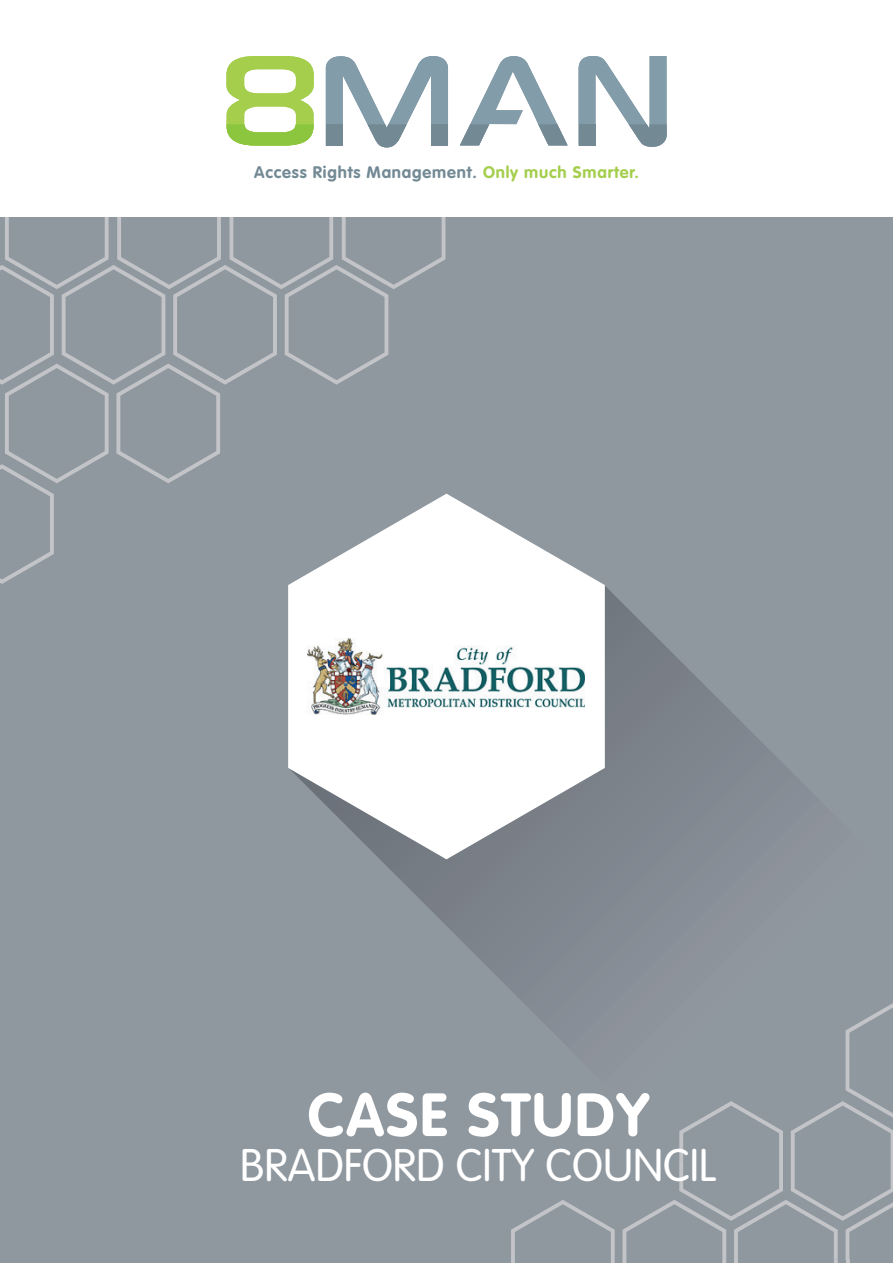
<style>
.page{position:relative;width:893px;height:1263px;background:#fff}
.page>*{position:absolute;margin:0;border:0;box-sizing:border-box;transform-origin:0 0}
.t1{font:700 60px "VAG Rounded Std";letter-spacing:.03em;color:#fff}
.t2{font:300 45px "VAG Rounded Std";color:#fff}
.t3{font:700 16.5px "VAG Rounded Std";letter-spacing:.05em;color:#738a95}
.s1{color:#a4ce4c}
</style>
<div class="page">
<div style="left:0;top:216px;width:893px;height:1047px;background:#90989f"></div>
<svg style="left:0;top:216px;width:445px;height:368px"></svg>
<svg style="left:380px;top:586px;width:424px;height:447px"></svg>
<svg style="left:288px;top:494px;width:317px;height:365px;fill:#fff"></svg>
<svg style="left:511px;top:1200px;width:104px;height:63px"></svg>
<svg style="left:622px;top:1003px;width:271px;height:260px"></svg>
<svg style="left:579px;top:56px;width:87px;height:91px"></svg>
<svg style="left:460px;top:56px;width:107px;height:89px"></svg>
<svg style="left:326px;top:56px;width:122px;height:91px"></svg>
<div style="left:431px;top:124px;width:17px;height:22px;background:#738a95"></div>
<svg style="left:226px;top:56px;width:88px;height:89px"></svg>
<img style="left:307px;top:638px;width:277px;height:77px">
<p class="t3" style="left:254px;top:163px;width:386px">Access Rights Management. <span class="s1">Only much Smarter.</span></p>
<h1 class="t1" style="left:308px;top:1080px;width:343px">CASE STUDY</h1>
<h2 class="t2" style="left:240px;top:1139px;width:478px">BRADFORD CITY COUNCIL</h2>
</div>
